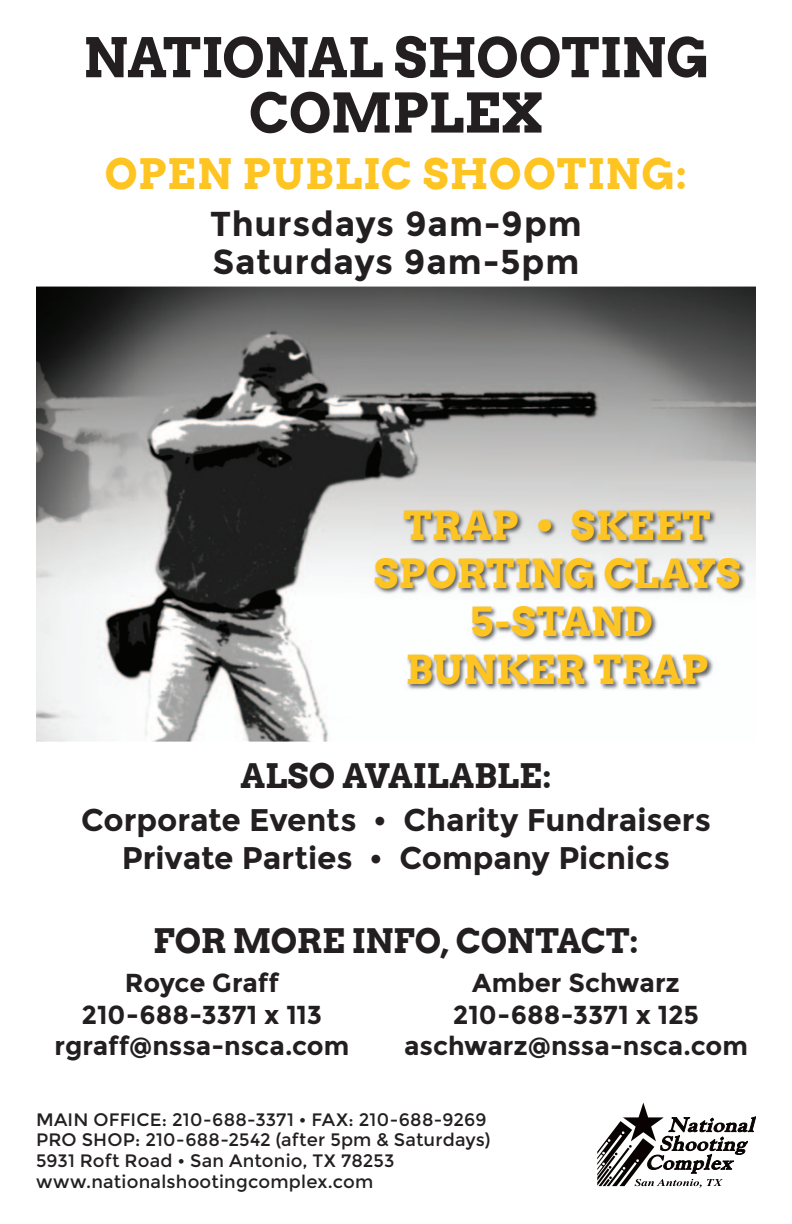
<style>
.page{position:relative;width:792px;height:1224px;background:#fff}
.page>*{position:absolute;margin:0;border:0;box-sizing:border-box;transform-origin:0 0}
.t1{font:700 54.2px/55.4px "Arvo";letter-spacing:-.005em;color:#231f20;text-align:center}
.t2{font:700 42px "Arvo";letter-spacing:.025em;color:#fec422}
.t3{font:700 40px/48px "Arvo";color:#fec422;text-align:center}
.t4{font:700 34.6px/38px "Montserrat";letter-spacing:.02em;color:#231f20}
.t5{font:700 33.8px "Arvo";color:#231f20}
.t6{font:700 31.2px/37.6px "Montserrat";letter-spacing:-.005em;color:#231f20;text-align:center}
.t7{font:700 26px/31.2px "Montserrat";letter-spacing:-.005em;color:#231f20;text-align:center}
.t8{font:18px/20.8px "Montserrat";letter-spacing:.01em;color:#231f20}
</style>
<div class="page">
<img style="left:36px;top:287px;width:720px;height:455px">
<svg style="left:597px;top:1103px;width:159px;height:85px"></svg>
<img style="left:373px;top:509px;width:373px;height:181px">
<h1 class="t1" style="left:83px;top:30px;width:628px">NATIONAL SHOOTING<br>COMPLEX</h1>
<h2 class="t2" style="left:105px;top:147px;width:584px">OPEN PUBLIC SHOOTING:</h2>
<h3 class="t4" style="left:210px;top:205px;width:373px">Thursdays 9am-9pm<br>Saturdays 9am-5pm</h3>
<h3 class="t3" style="left:374px;top:501px;width:368px">TRAP • SKEET<br>SPORTING CLAYS<br>5-STAND<br>BUNKER TRAP</h3>
<h3 class="t5" style="left:240px;top:754px;width:313px">ALSO AVAILABLE:</h3>
<h3 class="t6" style="left:81px;top:802px;width:631px">Corporate Events • Charity Fundraisers<br>Private Parties • Company Picnics</h3>
<h3 class="t5" style="left:153px;top:920px;width:487px">FOR MORE INFO, CONTACT:</h3>
<h3 class="t7" style="left:54px;top:968px;width:296px">Royce Graff<br>210-688-3371 x 113 rgraff@nssa-nsca.com</h3>
<h3 class="t7" style="left:404px;top:968px;width:345px">Amber Schwarz<br>210-688-3371 x 125 aschwarz@nssa-nsca.com</h3>
<p class="t8" style="left:36px;top:1109px;width:456px">MAIN OFFICE: 210-688-3371 • FAX: 210-688-9269<br>PRO SHOP: 210-688-2542 (after 5pm &amp; Saturdays)<br>5931 Roft Road • San Antonio, TX 78253 www.nationalshootingcomplex.com</p>
</div>
